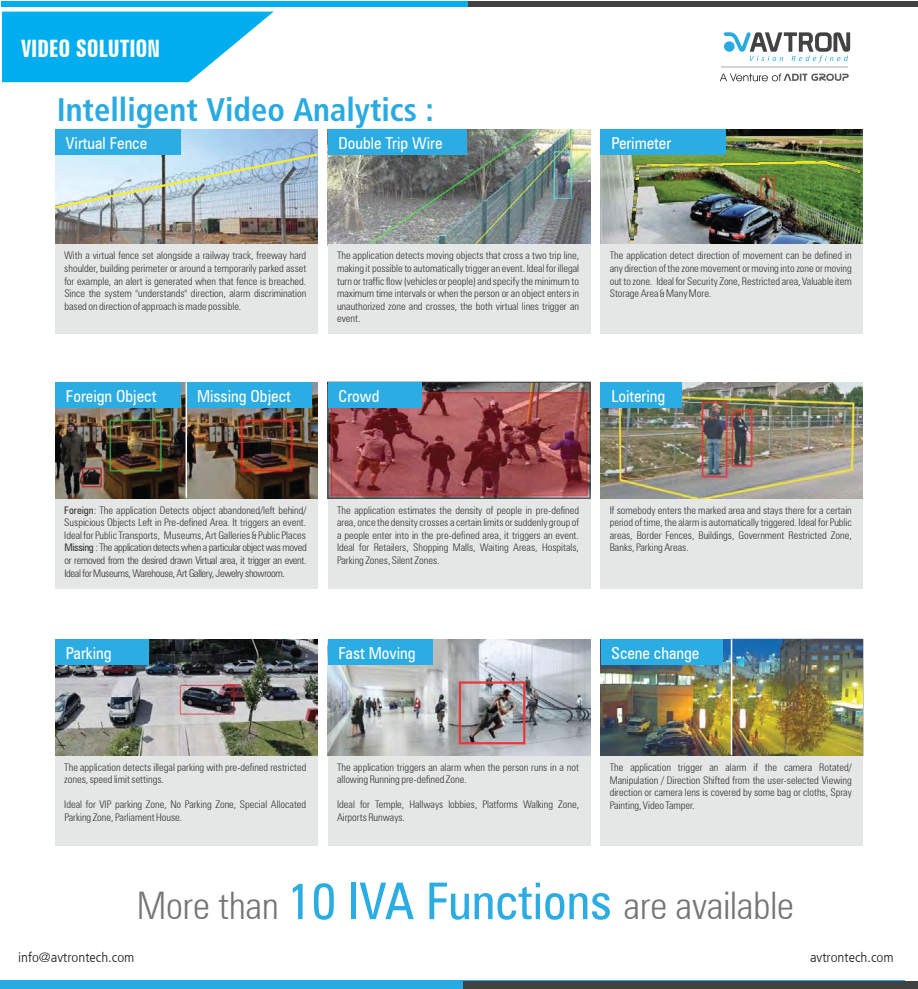
<style>
.page{position:relative;width:918px;height:989px;background:#fff}
.page>*{position:absolute;margin:0;border:0;box-sizing:border-box;transform-origin:0 0}
.t1{font:300 condensed 37.95px "Zurich BT";color:#757477}
.t2{font:700 condensed 32.55px "Frutiger LT Com";color:#29abe2}
.t3{font:700 extra-condensed 24px "Zurich BT";color:#fff}
.t4{font:condensed 16.5px "Zurich BT";color:#fff}
.t5{font:300 condensed 13.5px "Frutiger LT Com";color:#231f20;scale:1.1 1}
.t6{font:300 condensed 10.5px/12.6px "Zurich BT";color:#383436;text-align:justify}
.s1{font-weight:400}
.s2{font-weight:400;font-size:50.7px;color:#2bace2}
</style>
<div class="page">
<div style="left:0;top:980px;width:905px;height:8px;background:#27abe2"></div>
<div style="left:463px;top:980px;width:455px;height:8px;background:#424243"></div>
<div style="left:2px;top:1px;width:916px;height:6px;background:#00aeef"></div>
<div style="left:469px;top:1px;width:449px;height:6px;background:#424243"></div>
<svg style="left:2px;top:12px;width:271px;height:70px"></svg>
<hr style="left:722px;top:66px;width:126px;height:1px;background:#d3d4d3">
<svg style="left:720px;top:73px;width:129px;height:8px"></svg>
<svg style="left:724px;top:32px;width:126px;height:30px"></svg>
<img style="left:55px;top:382px;width:262px;height:116px">
<img style="left:55px;top:639px;width:262px;height:116px">
<img style="left:330px;top:383px;width:258px;height:113px">
<div style="left:328px;top:381px;width:262px;height:117px;border:1px solid #383436"></div>
<img style="left:601px;top:382px;width:262px;height:116px">
<div style="left:328px;top:382px;width:94px;height:25px;background:#2bace2"></div>
<div style="left:55px;top:639px;width:94px;height:25px;background:#2bace2"></div>
<div style="left:601px;top:382px;width:81px;height:25px;background:#2bace2"></div>
<img style="left:601px;top:129px;width:262px;height:115px">
<img style="left:626px;top:162px;width:234px;height:79px">
<div style="left:55px;top:382px;width:125px;height:25px;background:#2bace2"></div>
<div style="left:186px;top:382px;width:125px;height:25px;background:#2bace2"></div>
<img style="left:328px;top:129px;width:262px;height:115px">
<div style="left:328px;top:129px;width:139px;height:25px;background:#2bace2"></div>
<div style="left:328px;top:244px;width:262px;height:90px;background:#e4e7e6"></div>
<div style="left:55px;top:498px;width:262px;height:90px;background:#e4e7e6"></div>
<div style="left:55px;top:755px;width:262px;height:89px;background:#e4e7e6"></div>
<img style="left:55px;top:129px;width:262px;height:115px">
<img style="left:601px;top:639px;width:262px;height:116px">
<div style="left:601px;top:639px;width:121px;height:25px;background:#2bace2"></div>
<hr style="left:731px;top:639px;width:1px;height:116px;background:#fff">
<div style="left:601px;top:756px;width:262px;height:89px;background:#e4e7e6"></div>
<img style="left:328px;top:639px;width:262px;height:116px">
<div style="left:459px;top:681px;width:66px;height:63px;border:2px solid #eb373a"></div>
<div style="left:328px;top:639px;width:104px;height:25px;background:#2bace2"></div>
<div style="left:328px;top:755px;width:262px;height:89px;background:#e4e7e6"></div>
<div style="left:328px;top:498px;width:262px;height:90px;background:#e4e7e6"></div>
<div style="left:601px;top:498px;width:262px;height:90px;background:#e4e7e6"></div>
<div style="left:55px;top:244px;width:262px;height:90px;background:#e4e7e6"></div>
<div style="left:601px;top:244px;width:262px;height:90px;background:#e4e7e6"></div>
<hr style="left:186px;top:382px;width:1px;height:116px;background:#fff">
<div style="left:601px;top:129px;width:125px;height:25px;background:#2bace2"></div>
<div style="left:55px;top:129px;width:126px;height:25px;background:#2bace2"></div>
<svg style="left:55px;top:152px;width:263px;height:58px;background:#b9cfd8"></svg>
<h3 class="t3" style="left:21px;top:34px;width:140px">VIDEO SOLUTION</h3>
<h2 class="t2" style="left:57px;top:90px;width:379px">Intelligent Video Analytics :</h2>
<h3 class="t4" style="left:66px;top:133px;width:83px">Virtual Fence</h3>
<h3 class="t4" style="left:611px;top:133px;width:61px">Perimeter</h3>
<h3 class="t4" style="left:339px;top:133px;width:105px">Double Trip Wire</h3>
<p class="t6" style="left:64px;top:249px;width:244px">With a virtual fence set alongside a railway track, freeway hard shoulder, building perimeter or around a temporarily parked asset for example, an alert is generated when that fence is breached.<br>Since the system "understands" direction, alarm discrimination based on direction of approach ismade possible.</p>
<p class="t6" style="left:610px;top:249px;width:244px">The application detect direction of movement can be defined in any direction of the zone movement or moving into zone or moving out to zone. Ideal for Security Zone, Restricted area, Valuable item StorageArea &amp;ManyMore.</p>
<p class="t6" style="left:337px;top:249px;width:244px">The application detects moving objects that cross a two trip line, making it possible to automaticallytrigger an event. Ideal for illegal turn or traffic flow(vehicles or people) and specifythe minimum to maximum time intervals or when the person or an object enters in unauthorized zone and crosses, the both virtual lines trigger an event.</p>
<h3 class="t4" style="left:66px;top:386px;width:92px">Foreign Object</h3>
<h3 class="t4" style="left:197px;top:386px;width:95px">Missing Object</h3>
<h3 class="t4" style="left:611px;top:386px;width:55px">Loitering</h3>
<h3 class="t4" style="left:339px;top:386px;width:42px">Crowd</h3>
<p class="t6" style="left:64px;top:503px;width:244px"><span class="s1">Foreign</span>: The application Detects object abandoned/left behind/ Suspicious Objects Left in Pre-defined Area. It triggers an event.<br>Ideal for Public Transports, Museums,Art Galleries &amp; Public Places <span class="s1">Missing</span> : The application detects when a particular object was moved or removed from the desired drawn Virtual area, it trigger an event.<br>Ideal for Museums, Warehouse, Art Gallery, Jewelry showroom.</p>
<h3 class="t4" style="left:66px;top:643px;width:47px">Parking</h3>
<p class="t6" style="left:337px;top:503px;width:244px">The application estimates the density of people in pre-defined area, once the density crosses a certain limits orsuddenly group of a people enter into in the pre-defined area, it triggers an event.<br>Ideal for Retailers, Shopping Malls, Waiting Areas, Hospitals, Parking Zones, Silent Zones.</p>
<p class="t6" style="left:610px;top:503px;width:244px">If somebody enters the marked area and stays there for a certain period of time, the alarm is automatically triggered. Ideal for Public areas, Border Fences, Buildings, Government Restricted Zone, Banks, ParkingAreas.</p>
<h3 class="t4" style="left:339px;top:643px;width:79px">Fast Moving</h3>
<h3 class="t4" style="left:611px;top:643px;width:89px">Scene change</h3>
<p class="t6" style="left:64px;top:760px;width:244px">The application detects illegal parking with pre-defined restricted zones,speed limitsettings.</p>
<p class="t6" style="left:64px;top:797px;width:244px">Ideal for VIP parking Zone, No Parking Zone, Special Allocated<br>Parking Zone, Parliament House.</p>
<p class="t6" style="left:337px;top:760px;width:244px">The application triggers an alarm when the person runs in a not allowing Running pre-defined Zone.</p>
<p class="t6" style="left:337px;top:797px;width:244px">Ideal for Temple, Hallways lobbies, Platforms Walking Zone,<br>Airports Runways.</p>
<p class="t6" style="left:610px;top:760px;width:244px">The application trigger an alarm if the camera Rotated/ Manipulation / Direction Shifted from the user-selected Viewing direction or camera lens is covered by some bag or cloths, Spray Painting, Video Tamper.</p>
<h1 class="t1" style="left:137px;top:882px;width:658px">More than <span class="s2">10 IVA Functions</span> are available</h1>
<p class="t5" style="left:18px;top:949px;width:107px">info@avtrontech.com</p>
<p class="t5" style="left:810px;top:949px;width:78px">avtrontech.com</p>
</div>
